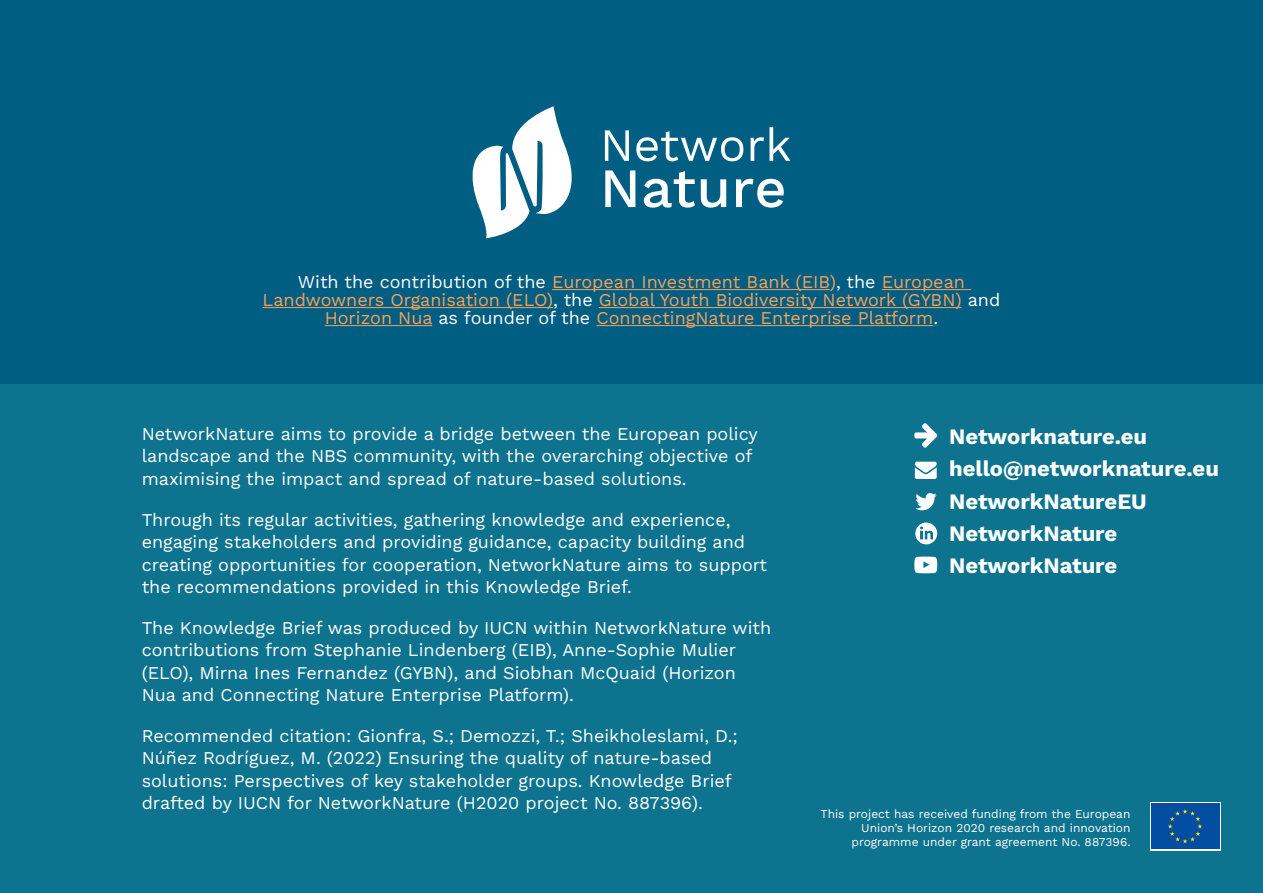
<style>
.page{position:relative;width:1263px;height:893px;background:#fff}
.page>*{position:absolute;margin:0;border:0;box-sizing:border-box;transform-origin:0 0}
.RAW{font:700 22.05px "Work Sans";color:#fff}
.RAW-2{font:18px/22.5px "Work Sans";color:#fff}
.t1{font:18px/18px "Work Sans";color:#f6a15a;text-align:center}
.Paragraph_Style_1{font:12px/14.4px "Work Sans";color:#fff;text-align:right}
.s1{color:#fff}
</style>
<div class="page">
<div style="left:0;top:0;width:1263px;height:385px;background:#005e82"></div>
<div style="left:0;top:385px;width:1263px;height:508px;background:#0d738f"></div>
<hr style="left:552px;top:289px;width:278px;height:1px;background:#f6a15a">
<hr style="left:882px;top:289px;width:89px;height:1px;background:#f6a15a">
<hr style="left:263px;top:307px;width:290px;height:1px;background:#f6a15a">
<hr style="left:599px;top:307px;width:363px;height:1px;background:#f6a15a">
<hr style="left:325px;top:325px;width:107px;height:1px;background:#f6a15a">
<hr style="left:596px;top:325px;width:337px;height:1px;background:#f6a15a">
<svg style="left:605px;top:130px;width:24px;height:31px"></svg>
<svg style="left:636px;top:131px;width:107px;height:30px"></svg>
<svg style="left:751px;top:127px;width:39px;height:34px"></svg>
<svg style="left:605px;top:170px;width:30px;height:37px"></svg>
<svg style="left:644px;top:171px;width:51px;height:37px"></svg>
<svg style="left:701px;top:179px;width:25px;height:29px"></svg>
<svg style="left:736px;top:179px;width:48px;height:29px"></svg>
<svg style="left:472px;top:106px;width:100px;height:132px"></svg>
<div style="left:1150px;top:802px;width:70px;height:48px;background:#034ea2"></div>
<svg style="left:1168px;top:809px;width:34px;height:34px"></svg>
<svg style="left:914px;top:423px;width:23px;height:25px"></svg>
<svg style="left:915px;top:462px;width:22px;height:17px"></svg>
<svg style="left:915px;top:493px;width:22px;height:17px"></svg>
<svg style="left:914px;top:557px;width:23px;height:16px"></svg>
<svg style="left:915px;top:522px;width:22px;height:22px"></svg>
<p class="t1" style="left:263px;top:272px;width:739px"><span class="s1">With the contribution of the</span> European Investment Bank (EIB)<span class="s1">, the</span> European<br>Landwowners Organisation (ELO)<span class="s1">, the</span> Global Youth Biodiversity Network (GYBN) <span class="s1">and<br></span>Horizon Nua <span class="s1">as founder of the</span> ConnectingNature Enterprise Platform<span class="s1">.</span></p>
<p class="RAW-2" style="left:142px;top:422px;width:618px">NetworkNature aims to provide a bridge between the European policy landscape and the NBS community, with the overarching objective of maximising the impact and spread of nature-based solutions.</p>
<p class="RAW-2" style="left:142px;top:507px;width:627px">Through its regular activities, gathering knowledge and experience, engaging stakeholders and providing guidance, capacity building and creating opportunities for cooperation, NetworkNature aims to support the recommendations provided in this Knowledge Brief.</p>
<p class="RAW-2" style="left:142px;top:615px;width:631px">The Knowledge Brief was produced by IUCN within NetworkNature with contributions from Stephanie Lindenberg (EIB), Anne-Sophie Mulier (ELO), Mirna Ines Fernandez (GYBN), and Siobhan McQuaid (Horizon Nua and Connecting Nature Enterprise Platform).</p>
<p class="RAW-2" style="left:142px;top:723px;width:598px">Recommended citation: Gionfra, S.; Demozzi, T.; Sheikholeslami, D.; Núñez Rodríguez, M. (2022) Ensuring the quality of nature-based solutions: Perspectives of key stakeholder groups. Knowledge Brief drafted by IUCN for NetworkNature (H2020 project No. 887396).</p>
<p class="RAW" style="left:949px;top:419px;width:199px">Networknature.eu</p>
<p class="RAW" style="left:949px;top:452px;width:271px">hello@networknature.eu</p>
<p class="RAW" style="left:949px;top:484px;width:199px">NetworkNatureEU</p>
<p class="RAW" style="left:949px;top:517px;width:170px">NetworkNature</p>
<p class="RAW" style="left:949px;top:549px;width:170px">NetworkNature</p>
<p class="Paragraph_Style_1" style="left:821px;top:806px;width:311px">This project has received funding from the European<br>Union’s Horizon 2020 research and innovation programme under grant agreement No. 887396.</p>
</div>
